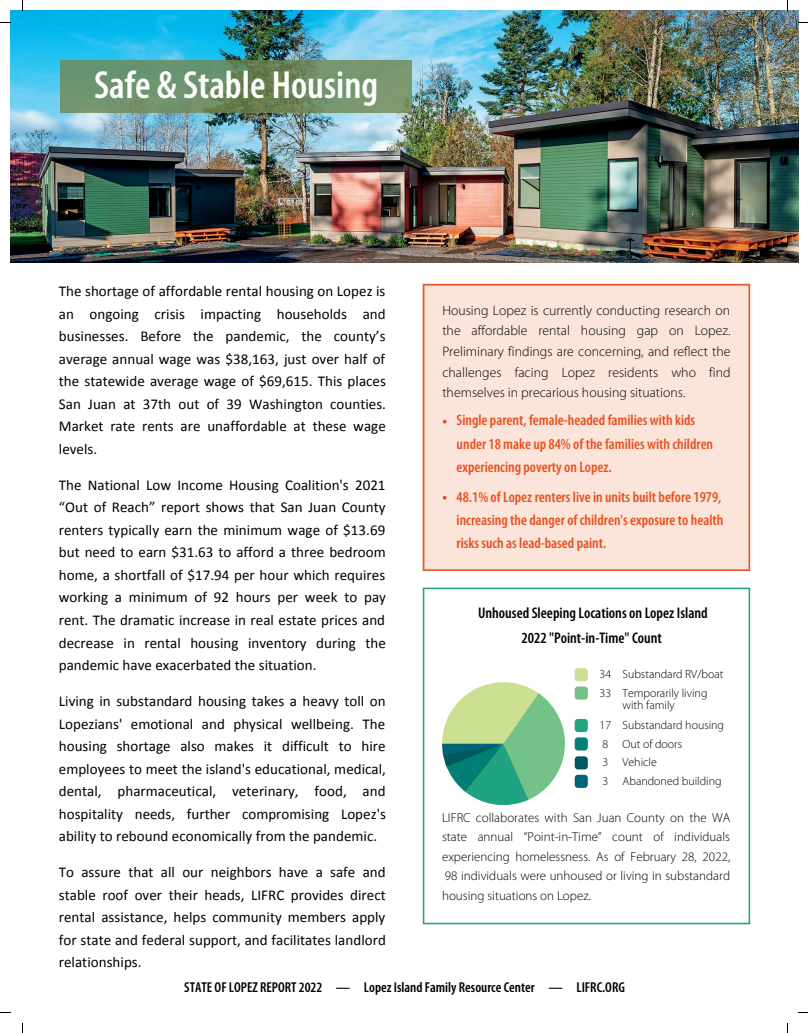
<style>
.page{position:relative;width:808px;height:1033px;background:#fff}
.page>*{position:absolute;margin:0;border:0;box-sizing:border-box;transform-origin:0 0}
.t1{font:600 condensed 39.38px "Myriad Pro";color:#fdfdfd}
.t2{font:600 condensed 15.5px "Myriad Pro";color:#000}
.t3{font:600 condensed 15.12px/23.5px "Myriad Pro";color:#e65121}
.t4{font:15px/22.5px "Calibri";color:#000;text-align:justify}
.t5{font:600 condensed 14.38px "Myriad Pro";color:#000}
.t6{font:300 13.75px/20.6px "Myriad Pro";color:#000;text-align:justify}
.t7{font:300 13px/19.5px "Myriad Pro";color:#000;text-align:justify}
.t8{font:300 11.88px "Myriad Pro";color:#000}
</style>
<div class="page">
<img style="left:10px;top:10px;width:788px;height:252px">
<svg style="left:60px;top:60px;width:352px;height:53px;fill:#6f9370"></svg>
<svg style="left:423px;top:587px;width:327px;height:337px"></svg>
<svg style="left:442px;top:682px;width:123px;height:123px"></svg>
<div style="left:574px;top:668px;width:13px;height:13px;background:#cce093;border-radius:3px"></div>
<div style="left:574px;top:686px;width:13px;height:13px;background:#74c289;border-radius:3px"></div>
<div style="left:574px;top:719px;width:13px;height:13px;background:#21a482;border-radius:3px"></div>
<div style="left:574px;top:737px;width:13px;height:13px;background:#007f72;border-radius:3px"></div>
<div style="left:574px;top:756px;width:13px;height:13px;background:#00595c;border-radius:3px"></div>
<div style="left:423px;top:284px;width:327px;height:286px;background:#fbe4da"></div>
<div style="left:574px;top:774px;width:13px;height:14px;background:#006478;border-radius:3px"></div>
<p class="t1" style="left:94px;top:69px;width:285px">Safe &amp; Stable Housing</p>
<p class="t4" style="left:59px;top:281px;width:329px">The shortage of affordable rental housing on Lopez is an ongoing crisis impacting households and businesses. Before the pandemic, the county’s average annual wage was $38,163, just over half of the statewide average wage of $69,615. This places San Juan at 37th out of 39 Washington counties.<br>Market rate rents are unaffordable at these wage levels.</p>
<p class="t4" style="left:59px;top:475px;width:328px">The National Low Income Housing Coalition's 2021 “Out of Reach” report shows that San Juan County renters typically earn the minimum wage of $13.69 but need to earn $31.63 to afford a three bedroom home, a shortfall of $17.94 per hour which requires working a minimum of 92 hours per week to pay rent. The dramatic increase in real estate prices and decrease in rental housing inventory during the pandemic have exacerbated the situation.</p>
<p class="t4" style="left:59px;top:691px;width:328px">Living in substandard housing takes a heavy toll on Lopezians' emotional and physical wellbeing. The housing shortage also makes it difficult to hire employees to meet the island's educational, medical, dental, pharmaceutical, veterinary, food, and hospitality needs, further compromising Lopez's ability to rebound economically from the pandemic.</p>
<p class="t4" style="left:59px;top:862px;width:328px">To assure that all our neighbors have a safe and stable roof over their heads, LIFRC provides direct rental assistance, helps community members apply for state and federal support, and facilitates landlord relationships.</p>
<p class="t6" style="left:442px;top:301px;width:290px">Housing Lopez is currently conducting research on the affordable rental housing gap on Lopez.<br>Preliminary findings are concerning, and reflect the challenges facing Lopez residents who find themselves in precarious housing situations.</p>
<p class="t3" style="left:456px;top:410px;width:258px">Single parent, female-headed families with kids under 18 make up 84% of the families with children experiencing poverty on Lopez.</p>
<p class="t3" style="left:456px;top:486px;width:268px">48.1% of Lopez renters live in units built before 1979, increasing the danger of children's exposure to health risks such as lead-based paint.</p>
<p class="t2" style="left:478px;top:606px;width:231px">Unhoused Sleeping Locations on Lopez Island</p>
<p class="t2" style="left:521px;top:631px;width:142px">2022 "Point-in-Time" Count</p>
<p class="t8" style="left:599px;top:669px;width:13px">34</p>
<p class="t8" style="left:599px;top:687px;width:13px">33</p>
<p class="t8" style="left:599px;top:720px;width:13px">17</p>
<p class="t8" style="left:602px;top:738px;width:7px">8</p>
<p class="t8" style="left:602px;top:757px;width:7px">3</p>
<p class="t8" style="left:602px;top:775px;width:7px">3</p>
<p class="t8" style="left:622px;top:669px;width:103px">Substandard RV/boat</p>
<p class="t8" style="left:622px;top:687px;width:86px">Temporarily living</p>
<p class="t8" style="left:622px;top:700px;width:54px">with family</p>
<p class="t8" style="left:622px;top:720px;width:103px">Substandard housing</p>
<p class="t8" style="left:622px;top:738px;width:61px">Out of doors</p>
<p class="t8" style="left:622px;top:757px;width:36px">Vehicle</p>
<p class="t8" style="left:622px;top:775px;width:101px">Abandoned building</p>
<p class="t7" style="left:442px;top:808px;width:290px">LIFRC collaborates with San Juan County on the WA state annual “Point-in-Time” count of individuals experiencing homelessness. As of February 28, 2022, 98 individuals were unhoused or living in substandard housing situations on Lopez.</p>
<p class="t5" style="left:184px;top:981px;width:442px">STATE OF LOPEZ REPORT 2022 — Lopez Island Family Resource Center — LIFRC.ORG</p>
</div>
